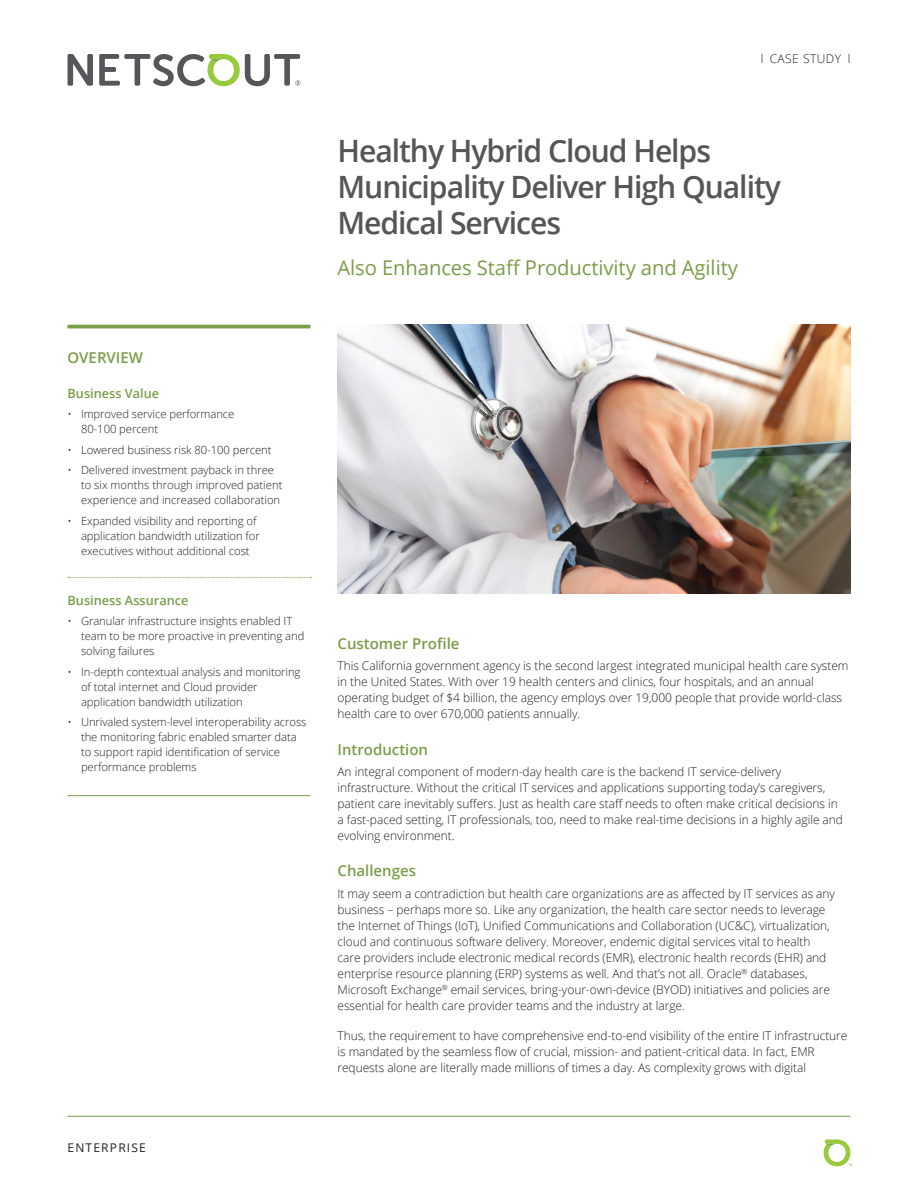
<style>
.page{position:relative;width:918px;height:1188px;background:#fff}
.page>*{position:absolute;margin:0;border:0;box-sizing:border-box;transform-origin:0 0}
.Document_Title{font:600 30.75px/36px "Open Sans";letter-spacing:-.035em;color:#56565a}
.Subtitle{font:20.25px "Open Sans";letter-spacing:-.005em;color:#7a9d49}
.Level_1_-_Heading{font:600 15px "Open Sans";color:#7a9d49}
.Level_1_-_Section_He{font:600 15px "Open Sans";color:#7a9d49}
.Level_2_-_Heading{font:600 12.75px "Open Sans";color:#7a9d49}
.Body{font:300 12px/16px "Open Sans";letter-spacing:-.005em;color:#231f20}
.Body-2{font:300 12px "Open Sans";letter-spacing:.04em;color:#231f20}
.t1{font:12px "Open Sans";letter-spacing:.1em;color:#231f20}
.t2{font:300 11.25px/15px "Open Sans";letter-spacing:-.005em;color:#231f20}
</style>
<div class="page">
<hr style="left:68px;top:1116px;width:782px;height:1px;background:#7a9d49">
<svg style="left:824px;top:1139px;width:28px;height:27px"></svg>
<svg style="left:68px;top:54px;width:25px;height:32px"></svg>
<svg style="left:99px;top:54px;width:201px;height:32px"></svg>
<img style="left:338px;top:324px;width:512px;height:270px">
<hr style="left:68px;top:325px;width:242px;height:3px;background:#7a9d49">
<svg style="left:68px;top:577px;width:243px;height:1px"></svg>
<hr style="left:68px;top:795px;width:242px;height:1px;background:#7a9d49">
<p class="Level_1_-_Section_He" style="left:68px;top:347px;width:77px">OVERVIEW</p>
<p class="Level_2_-_Heading" style="left:68px;top:385px;width:93px">Business Value</p>
<p class="t2" style="left:81px;top:406px;width:155px;text-indent:-14px">• Improved service performance<br>80-100 percent</p>
<p class="t2" style="left:68px;top:442px;width:206px">• Lowered business risk 80-100 percent</p>
<p class="t2" style="left:81px;top:462px;width:203px;text-indent:-14px">• Delivered investment payback in three to six months through improved patient experience and increased collaboration</p>
<p class="t2" style="left:81px;top:513px;width:180px;text-indent:-14px">• Expanded visibility and reporting of application bandwidth utilization for executives without additional cost</p>
<p class="Level_2_-_Heading" style="left:68px;top:591px;width:123px">Business Assurance</p>
<p class="t2" style="left:81px;top:613px;width:225px;text-indent:-14px">• Granular infrastructure insights enabled IT team to be more proactive in preventing and solving failures</p>
<p class="t2" style="left:81px;top:664px;width:221px;text-indent:-14px">• In-depth contextual analysis and monitoring of total internet and Cloud provider application bandwidth utilization</p>
<p class="t2" style="left:81px;top:714px;width:227px;text-indent:-14px">• Unrivaled system-level interoperability across the monitoring fabric enabled smarter data to support rapid identification of service performance problems</p>
<p class="t1" style="left:68px;top:1139px;width:80px">ENTERPRISE</p>
<p class="Body-2" style="left:761px;top:51px;width:91px">l CASE STUDY l</p>
<p class="Document_Title" style="left:338px;top:132px;width:445px">Healthy Hybrid Cloud Helps<br>Municipality Deliver High Quality<br>Medical Services</p>
<p class="Subtitle" style="left:338px;top:254px;width:402px">Also Enhances Staff Productivity and Agility</p>
<p class="Level_1_-_Heading" style="left:338px;top:633px;width:124px">Customer Profile</p>
<p class="Body" style="left:338px;top:657px;width:513px">This California government agency is the second largest integrated municipal health care system in the United States. With over 19 health centers and clinics, four hospitals, and an annual operating budget of $4 billion, the agency employs over 19,000 people that provide world-class health care to over 670,000 patients annually.</p>
<p class="Level_1_-_Heading" style="left:338px;top:739px;width:92px">Introduction</p>
<p class="Body" style="left:338px;top:763px;width:507px">An integral component of modern-day health care is the backend IT service-delivery infrastructure. Without the critical IT services and applications supporting today’s caregivers, patient care inevitably suffers. Just as health care staff needs to often make critical decisions in a fast-paced setting, IT professionals, too, need to make real-time decisions in a highly agile and evolving environment.</p>
<p class="Level_1_-_Heading" style="left:338px;top:861px;width:80px">Challenges</p>
<p class="Body" style="left:337px;top:885px;width:499px">It may seem a contradiction but health care organizations are as affected by IT services as any business – perhaps more so. Like any organization, the health care sector needs to leverage the Internet of Things (IoT), Unified Communications and Collaboration (UC&amp;C), virtualization, cloud and continuous software delivery. Moreover, endemic digital services vital to health care providers include electronic medical records (EMR), electronic health records (EHR) and enterprise resource planning (ERP) systems as well. And that’s not all. Oracle<sup>®</sup> databases, Microsoft Exchange<sup>®</sup> email services, bring-your-own-device (BYOD) initiatives and policies are essential for health care provider teams and the industry at large.</p>
<p class="Body" style="left:337px;top:1027px;width:512px">Thus, the requirement to have comprehensive end-to-end visibility of the entire IT infrastructure is mandated by the seamless flow of crucial, mission- and patient-critical data. In fact, EMR requests alone are literally made millions of times a day. As complexity grows with digital</p>
</div>
